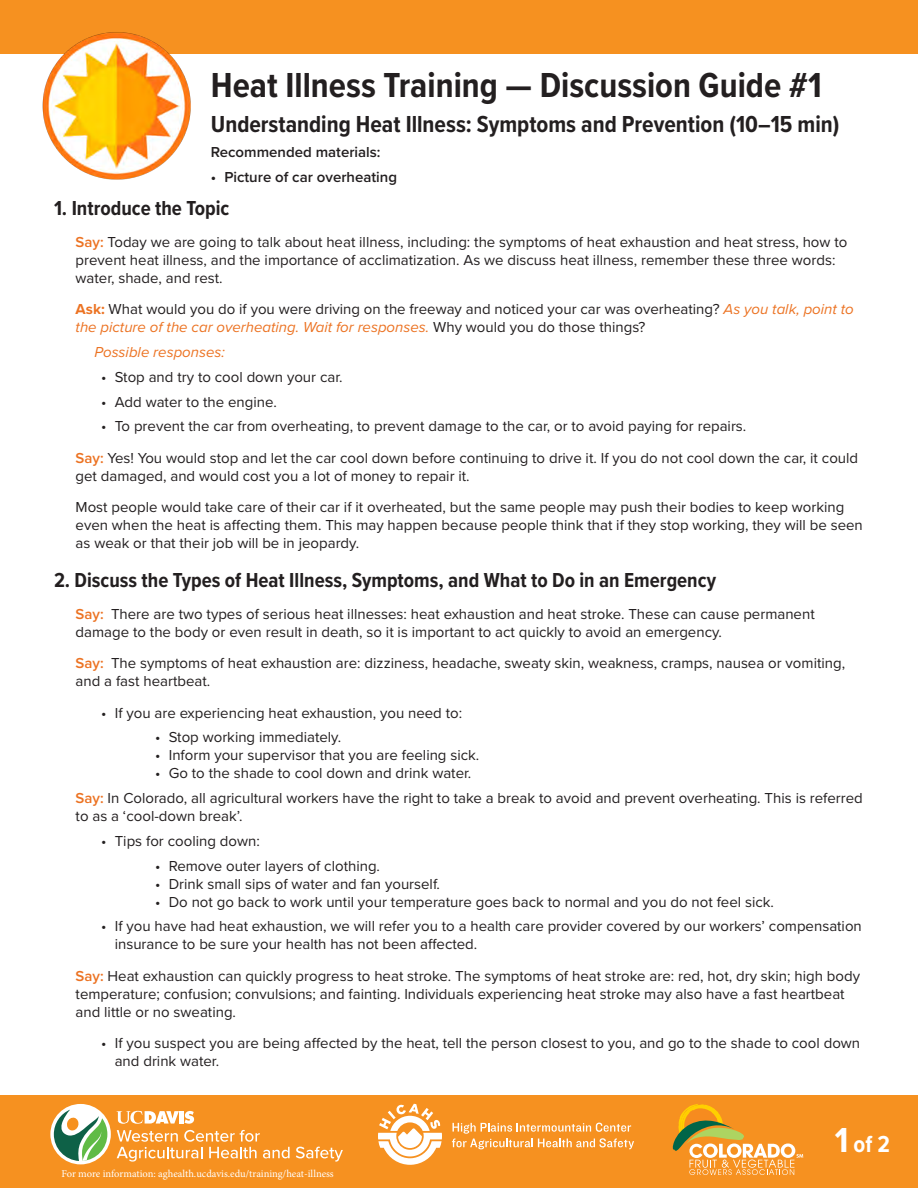
<style>
.page{position:relative;width:918px;height:1188px;background:#fff}
.page>*{position:absolute;margin:0;border:0;box-sizing:border-box;transform-origin:0 0}
.t1{font:700 36px "Proxima Nova Cond";color:#231f20}
.Subtitle{font:700 24px "Proxima Nova Cond";color:#231f20}
.t2{font:700 24px "Proxima Nova Cond";color:#fff}
.t3{font:700 21px "Proxima Nova Cond";color:#231f20}
.Copy{font:15px/18px "Proxima Nova";color:#231f20}
.Ask_line{font:15px/18px "Proxima Nova";color:#231f20}
.Last_Indented_Bullet{font:15px/18px "Proxima Nova";color:#231f20}
.Recommended_Material{font:600 15px "Proxima Nova";color:#231f20}
.Possible_responses{font:italic 15px "Proxima Nova";color:#ec7323}
.URL{font:10.5px "Minion Pro";color:#fff}
.s1{font-weight:600;color:#ec7323}
.s2{font-weight:700;color:#ec7323}
.s3{font-style:italic;color:#ec7323}
.s4{font-size:36px}
</style>
<div class="page">
<div style="left:0;top:0;width:918px;height:54px;background:#f69120"></div>
<div style="left:0;top:1095px;width:918px;height:93px;background:#f69120"></div>
<svg style="left:185px;top:1111px;width:9px;height:13px"></svg>
<div style="left:179px;top:1111px;width:5px;height:13px;background:#fff"></div>
<svg style="left:116px;top:1111px;width:63px;height:13px"></svg>
<svg style="left:117px;top:1130px;width:173px;height:32px"></svg>
<svg style="left:296px;top:1147px;width:47px;height:15px"></svg>
<svg style="left:50px;top:1104px;width:61px;height:60px"></svg>
<svg style="left:54px;top:1110px;width:53px;height:51px"></svg>
<img style="left:42px;top:32px;width:149px;height:148px">
<svg style="left:378px;top:1104px;width:64px;height:61px"></svg>
<svg style="left:452px;top:1123px;width:182px;height:26px"></svg>
<svg style="left:672px;top:1104px;width:131px;height:71px"></svg>
<p class="t1" style="left:211px;top:58px;width:612px">Heat Illness Training — Discussion Guide #1</p>
<p class="Subtitle" style="left:211px;top:107px;width:630px">Understanding Heat Illness: Symptoms and Prevention (10–15 min)</p>
<p class="Recommended_Material" style="left:211px;top:141px;width:171px">Recommended materials:</p>
<p class="Recommended_Material" style="left:211px;top:166px;width:188px">• Picture of car overheating</p>
<p class="t3" style="left:54px;top:193px;width:177px">1. Introduce the Topic</p>
<p class="Copy" style="left:76px;top:232px;width:773px"><span class="s1">Say:</span> Today we are going to talk about heat illness, including: the symptoms of heat exhaustion and heat stress, how to prevent heat illness, and the importance of acclimatization. As we discuss heat illness, remember these three words: water, shade, and rest.</p>
<p class="Ask_line" style="left:76px;top:300px;width:780px"><span class="s2">Ask:</span> What would you do if you were driving on the freeway and noticed your car was overheating? <span class="s3">As you talk, point to the picture of the car overheating. Wait for responses.</span> Why would you do those things?</p>
<p class="Possible_responses" style="left:94px;top:341px;width:132px">Possible responses:</p>
<p class="Copy" style="left:101px;top:367px;width:243px">• Stop and try to cool down your car.</p>
<p class="Copy" style="left:101px;top:392px;width:177px">• Add water to the engine.</p>
<p class="Copy" style="left:101px;top:417px;width:647px">• To prevent the car from overheating, to prevent damage to the car, or to avoid paying for repairs.</p>
<p class="Copy" style="left:76px;top:448px;width:784px"><span class="s1">Say:</span> Yes! You would stop and let the car cool down before continuing to drive it. If you do not cool down the car, it could get damaged, and would cost you a lot of money to repair it.</p>
<p class="Copy" style="left:76px;top:498px;width:789px">Most people would take care of their car if it overheated, but the same people may push their bodies to keep working even when the heat is affecting them. This may happen because people think that if they stop working, they will be seen as weak or that their job will be in jeopardy.</p>
<p class="t3" style="left:54px;top:565px;width:664px">2. Discuss the Types of Heat Illness, Symptoms, and What to Do in an Emergency</p>
<p class="Copy" style="left:76px;top:604px;width:741px"><span class="s1">Say:</span> There are two types of serious heat illnesses: heat exhaustion and heat stroke. These can cause permanent damage to the body or even result in death, so it is important to act quickly to avoid an emergency.</p>
<p class="Copy" style="left:76px;top:653px;width:771px"><span class="s1">Say:</span> The symptoms of heat exhaustion are: dizziness, headache, sweaty skin, weakness, cramps, nausea or vomiting, and a fast heartbeat.</p>
<p class="Copy" style="left:101px;top:703px;width:363px">• If you are experiencing heat exhaustion, you need to:</p>
<p class="Copy" style="left:155px;top:728px;width:188px">• Stop working immediately.</p>
<p class="Copy" style="left:155px;top:746px;width:326px">• Inform your supervisor that you are feeling sick.</p>
<p class="Copy" style="left:155px;top:764px;width:318px">• Go to the shade to cool down and drink water.</p>
<p class="Last_Indented_Bullet" style="left:76px;top:788px;width:789px"><span class="s1">Say:</span> In Colorado, all agricultural workers have the right to take a break to avoid and prevent overheating. This is referred to as a ‘cool-down break’.</p>
<p class="Copy" style="left:101px;top:831px;width:160px">• Tips for cooling down:</p>
<p class="Copy" style="left:155px;top:856px;width:226px">• Remove outer layers of clothing.</p>
<p class="Copy" style="left:155px;top:874px;width:286px">• Drink small sips of water and fan yourself.</p>
<p class="Copy" style="left:155px;top:892px;width:620px">• Do not go back to work until your temperature goes back to normal and you do not feel sick.</p>
<p class="Copy" style="left:115px;top:917px;width:749px;text-indent:-14px">• If you have had heat exhaustion, we will refer you to a health care provider covered by our workers’ compensation insurance to be sure your health has not been affected.</p>
<p class="Copy" style="left:76px;top:966px;width:786px"><span class="s1">Say:</span> Heat exhaustion can quickly progress to heat stroke. The symptoms of heat stroke are: red, hot, dry skin; high body temperature; confusion; convulsions; and fainting. Individuals experiencing heat stroke may also have a fast heartbeat and little or no sweating.</p>
<p class="Copy" style="left:115px;top:1034px;width:747px;text-indent:-14px">• If you suspect you are being affected by the heat, tell the person closest to you, and go to the shade to cool down and drink water.</p>
<p class="URL" style="left:61px;top:1167px;width:274px">For more information: aghealth.ucdavis.edu/training/heat-illness</p>
<p class="t2" style="left:835px;top:1127px;width:57px"><span class="s4">1</span> of 2</p>
</div>
